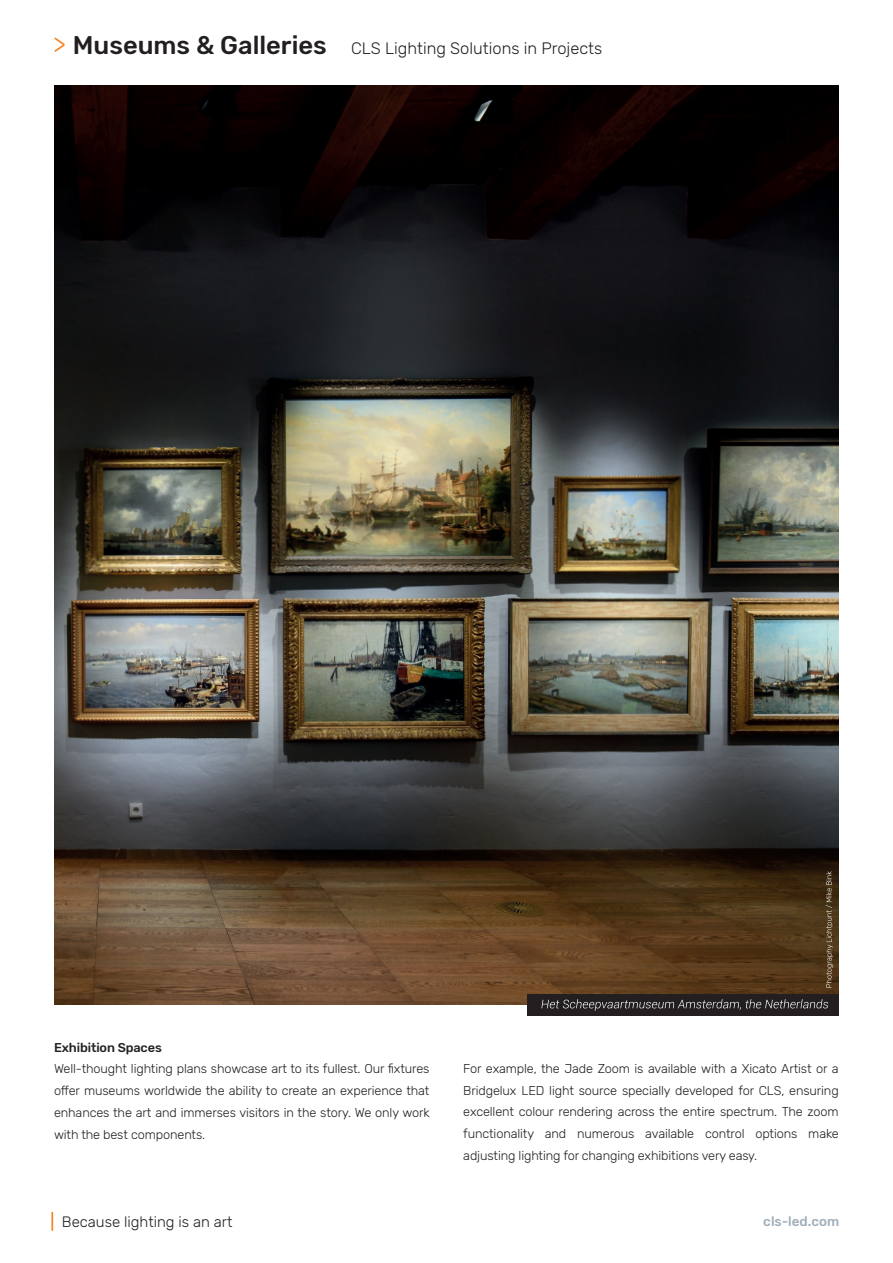
<style>
.page{position:relative;width:893px;height:1263px;background:#fff}
.page>*{position:absolute;margin:0;border:0;box-sizing:border-box;transform-origin:0 0}
.t1{font:300 16.5px "Rubik";color:#231f20}
.t2{font:300 15px "Rubik";color:#231f20}
.t3{font:500 13.5px "Rubik";color:#a0aebb}
.t4{font:300 12.75px/21.8px "Rubik";letter-spacing:-.01em;color:#231f20;text-align:justify}
.t5{font:500 12.75px "Rubik";letter-spacing:-.01em;color:#231f20}
.s1{font-size:27px;color:#f58220}
.s2{font-weight:500;font-size:25.5px}
</style>
<div class="page">
<svg style="left:51px;top:1212px;width:2px;height:19px"></svg>
<img style="left:54px;top:86px;width:785px;height:918px">
<div style="left:527px;top:994px;width:312px;height:21px;background:#231f20"></div>
<svg style="left:541px;top:999px;width:287px;height:12px"></svg>
<svg style="left:826px;top:871px;width:7px;height:116px"></svg>
<p class="t1" style="left:53px;top:39px;width:551px"><span class="s1">&gt;</span> <span class="s2">Museums &amp; Galleries</span> CLS Lighting Solutions in Projects</p>
<p class="t5" style="left:54px;top:1040px;width:109px">Exhibition Spaces</p>
<p class="t4" style="left:54px;top:1058px;width:377px">Well-thought lighting plans showcase art to its fullest. Our fixtures offer museums worldwide the ability to create an experience that enhances the art and immerses visitors in the story. We only work with the best components.</p>
<p class="t4" style="left:463px;top:1058px;width:377px">For example, the Jade Zoom is available with a Xicato Artist or a Bridgelux LED light source specially developed for CLS, ensuring excellent colour rendering across the entire spectrum. The zoom functionality and numerous available control options make adjusting lighting for changing exhibitions very easy.</p>
<p class="t2" style="left:62px;top:1213px;width:172px">Because lighting is an art</p>
<p class="t3" style="left:763px;top:1213px;width:78px">cls-led.com</p>
</div>
